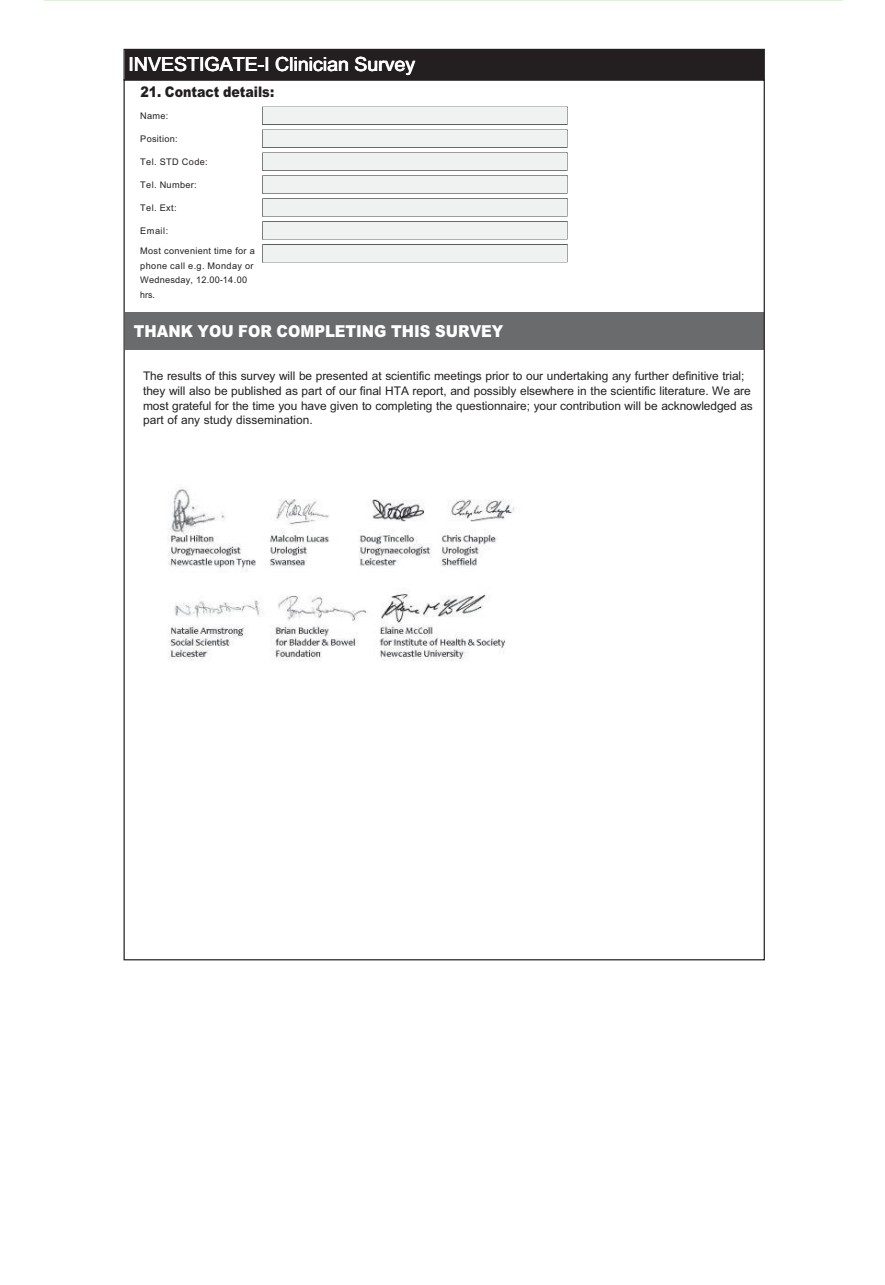
<style>
.page{position:relative;width:885px;height:1285px;background:#fff}
.page>*{position:absolute;margin:0;border:0;box-sizing:border-box;transform-origin:0 0}
.t1{font:19.6px "Arial";color:#fff}
.t2{font:900 16.45px "Arial";color:#fff;scale:.9 1}
.t3{font:900 14.7px "Arial";color:#231f20;scale:.86 1}
.t4{font:11.9px/14.7px "Arial";letter-spacing:-.005em;color:#231f20}
.t5{font:9.1px/14.7px "Arial";letter-spacing:.03em;color:#231f20}
</style>
<div class="page">
<div style="left:125px;top:50px;width:638px;height:29px;background:#231f20"></div>
<div style="left:123px;top:49px;width:641px;height:31px;border:1px solid #231f20"></div>
<hr style="left:262px;top:124px;width:305px;height:1px;background:#5a5b5d">
<svg style="left:566px;top:108px;width:1px;height:16px"></svg>
<svg style="left:262px;top:107px;width:1px;height:17px"></svg>
<hr style="left:263px;top:107px;width:304px;height:1px;background:#5a5b5d">
<div style="left:263px;top:108px;width:303px;height:16px;background:#f0f1f1"></div>
<hr style="left:262px;top:147px;width:305px;height:1px;background:#5a5b5d">
<svg style="left:566px;top:130px;width:1px;height:16px"></svg>
<svg style="left:262px;top:130px;width:1px;height:17px"></svg>
<hr style="left:263px;top:129px;width:304px;height:1px;background:#5a5b5d">
<div style="left:263px;top:130px;width:303px;height:17px;background:#f0f1f1"></div>
<hr style="left:262px;top:170px;width:305px;height:1px;background:#5a5b5d">
<svg style="left:566px;top:153px;width:1px;height:16px"></svg>
<svg style="left:262px;top:153px;width:1px;height:17px"></svg>
<hr style="left:263px;top:152px;width:304px;height:1px;background:#5a5b5d">
<div style="left:263px;top:153px;width:303px;height:17px;background:#f0f1f1"></div>
<hr style="left:262px;top:193px;width:305px;height:1px;background:#5a5b5d">
<svg style="left:566px;top:176px;width:1px;height:16px"></svg>
<svg style="left:262px;top:176px;width:1px;height:17px"></svg>
<hr style="left:263px;top:175px;width:304px;height:1px;background:#5a5b5d">
<div style="left:263px;top:176px;width:303px;height:17px;background:#f0f1f1"></div>
<hr style="left:262px;top:216px;width:305px;height:1px;background:#5a5b5d">
<svg style="left:566px;top:199px;width:1px;height:16px"></svg>
<hr style="left:263px;top:198px;width:304px;height:1px;background:#5a5b5d">
<div style="left:263px;top:199px;width:303px;height:17px;background:#f0f1f1"></div>
<hr style="left:262px;top:238px;width:305px;height:1px;background:#5a5b5d">
<svg style="left:566px;top:222px;width:1px;height:16px"></svg>
<hr style="left:263px;top:221px;width:304px;height:1px;background:#5a5b5d">
<div style="left:263px;top:222px;width:303px;height:16px;background:#f0f1f1"></div>
<hr style="left:262px;top:261px;width:305px;height:1px;background:#5a5b5d">
<svg style="left:566px;top:245px;width:1px;height:16px"></svg>
<svg style="left:262px;top:199px;width:1px;height:63px"></svg>
<hr style="left:263px;top:244px;width:304px;height:1px;background:#5a5b5d">
<div style="left:263px;top:245px;width:303px;height:16px;background:#f0f1f1"></div>
<div style="left:125px;top:313px;width:638px;height:37px;background:#696b6d"></div>
<img style="left:167px;top:485px;width:348px;height:176px">
<hr style="left:44px;top:0;width:798px;height:1px;background:#e1f0da">
<h1 class="t1" style="left:128px;top:56px;width:288px">INVESTIGATE-I Clinician Survey</h1>
<p class="t3" style="left:140px;top:86px;width:157px">21. Contact details:</p>
<p class="t5" style="left:140px;top:110px;width:30px">Name:</p>
<p class="t5" style="left:140px;top:133px;width:39px">Position:</p>
<p class="t5" style="left:140px;top:156px;width:69px">Tel. STD Code:</p>
<p class="t5" style="left:140px;top:178px;width:58px">Tel. Number:</p>
<p class="t5" style="left:140px;top:201px;width:38px">Tel. Ext:</p>
<p class="t5" style="left:140px;top:224px;width:29px">Email:</p>
<p class="t5" style="left:140px;top:244px;width:116px">Most convenient time for a phone call e.g. Monday or<br>Wednesday, 12.00-14.00 hrs.</p>
<h2 class="t2" style="left:134px;top:325px;width:412px">THANK YOU FOR COMPLETING THIS SURVEY</h2>
<p class="t4" style="left:143px;top:370px;width:611px">The results of this survey will be presented at scientific meetings prior to our undertaking any further definitive trial; they will also be published as part of our final HTA report, and possibly elsewhere in the scientific literature. We are most grateful for the time you have given to completing the questionnaire; your contribution will be acknowledged as part of any study dissemination.</p>
</div>
